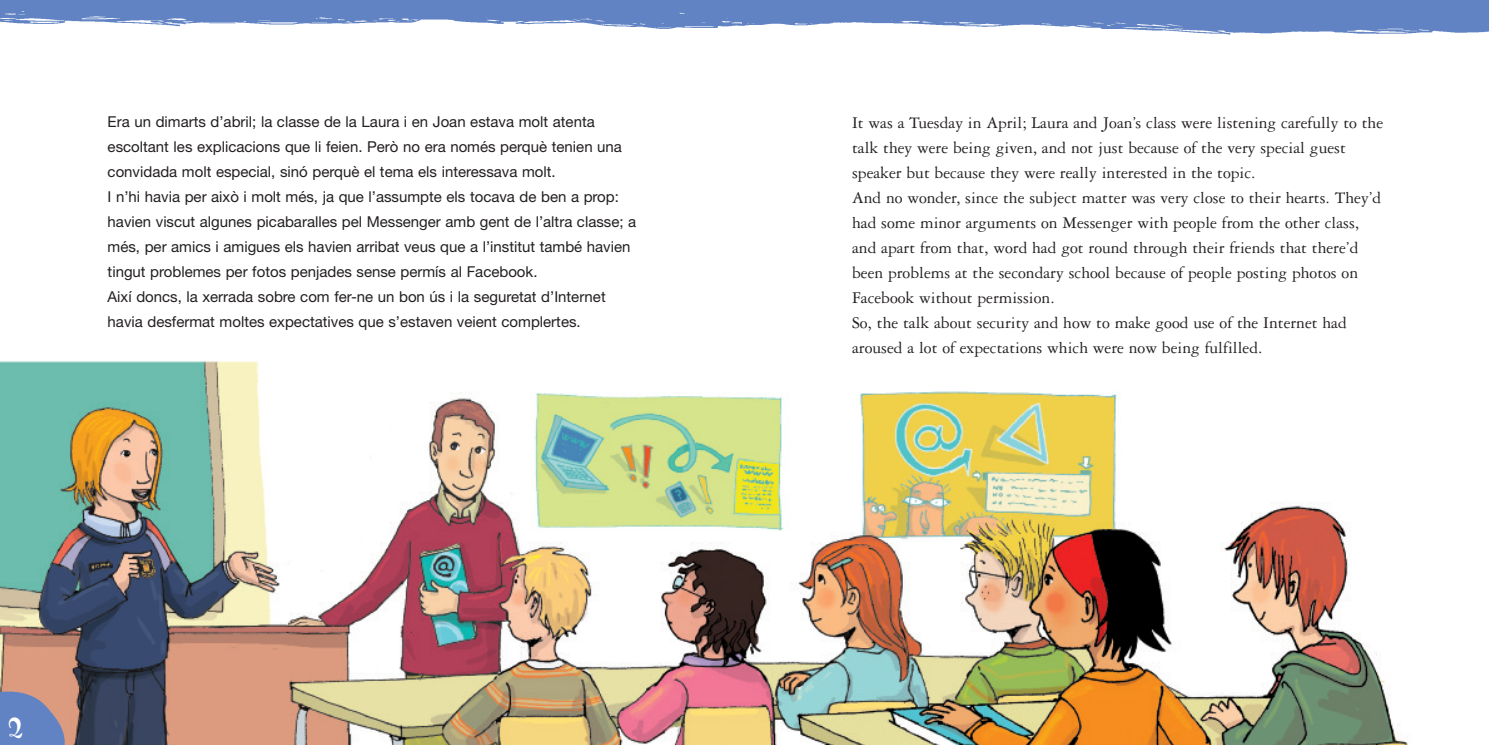
<style>
.page{position:relative;width:1489px;height:745px;background:#fff}
.page>*{position:absolute;margin:0;border:0;box-sizing:border-box;transform-origin:0 0}
.t1{font:700 38.88px "Fontesque";color:#fff}
.t2{font:17.5px/25px "Garamond Three";color:#231f20}
.t3{font:15px/25px "Helvetica Neue";color:#231f20}
</style>
<div class="page">
<img style="left:0;top:361px;width:1408px;height:383px">
<img style="left:0;top:0;width:742px;height:29px">
<img style="left:742px;top:0;width:746px;height:35px">
<img style="left:0;top:691px;width:65px;height:53px">
<p class="t3" style="left:108px;top:110px;width:530px">Era un dimarts d’abril; la classe de la Laura i en Joan estava molt atenta escoltant les explicacions que li feien. Però no era només perquè tenien una convidada molt especial, sinó perquè el tema els interessava molt.<br>I n’hi havia per això i molt més, ja que l’assumpte els tocava de ben a prop: havien viscut algunes picabaralles pel Messenger amb gent de l’altra classe; a més, per amics i amigues els havien arribat veus que a l’institut també havien tingut problemes per fotos penjades sense permís al Facebook.<br>Així doncs, la xerrada sobre com fer-ne un bon ús i la seguretat d’Internet havia desfermat moltes expectatives que s’estaven veient complertes.</p>
<h1 class="t1" style="left:8px;top:700px;width:18px">2</h1>
<p class="t2" style="left:852px;top:111px;width:532px">It was a Tuesday in April; Laura and Joan’s class were listening carefully to the talk they were being given, and not just because of the very special guest speaker but because they were really interested in the topic.<br>And no wonder, since the subject matter was very close to their hearts. They’d had some minor arguments on Messenger with people from the other class, and apart from that, word had got round through their friends that there’d been problems at the secondary school because of people posting photos on Facebook without permission.<br>So, the talk about security and how to make good use of the Internet had aroused a lot of expectations which were now being fulfilled.</p>
</div>
